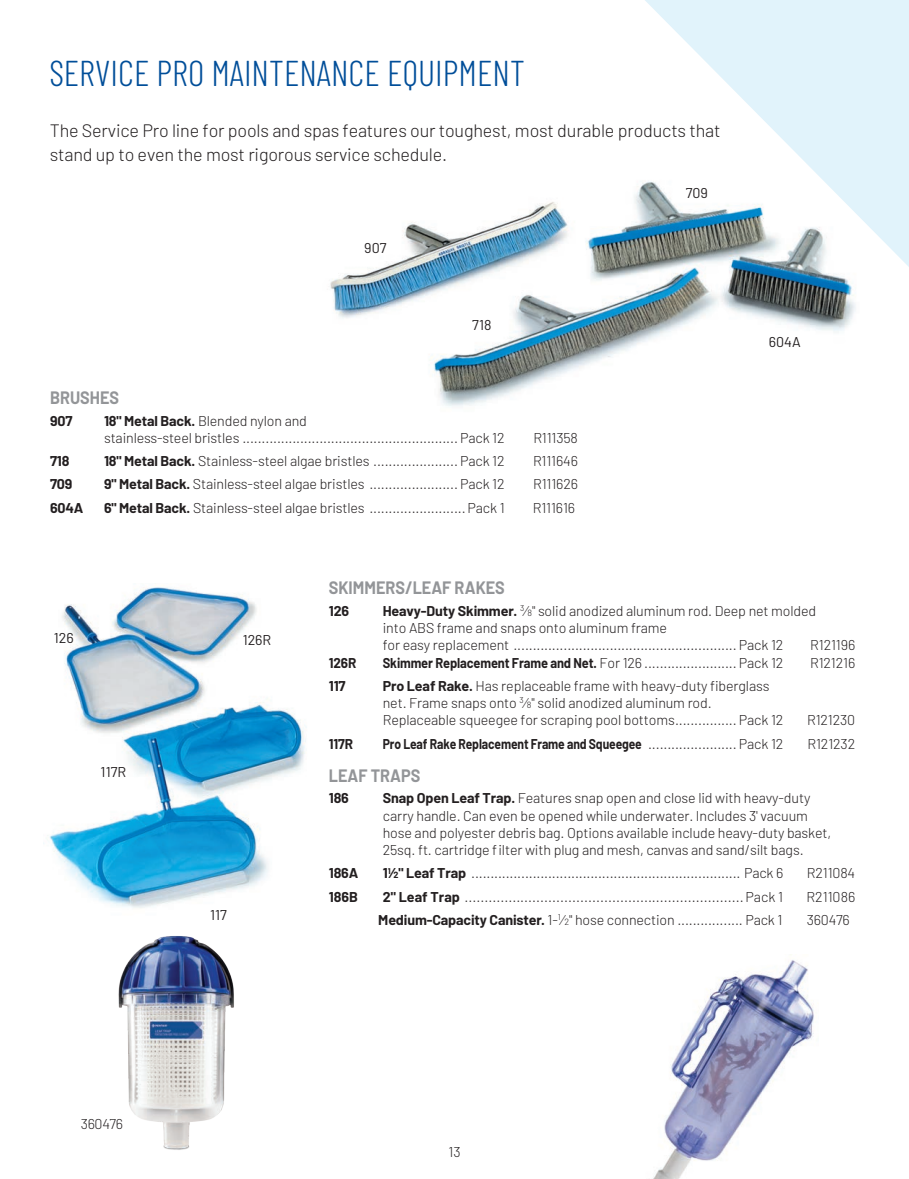
<style>
.page{position:relative;width:909px;height:1179px;background:#fff}
.page>*{position:absolute;margin:0;border:0;box-sizing:border-box;transform-origin:0 0}
.t1{font:300 36px "Barlow Condensed";color:#014e99}
.t2{font:300 18px/24px "Barlow";letter-spacing:-.01em;color:#231f20}
.Gray_Subhead{font:700 18px "Barlow";color:#939598;scale:.9 1}
.t3{font:300 14.25px/17.2px "Barlow";letter-spacing:-.01em;color:#231f20}
.t4{font:700 14.25px "Barlow";letter-spacing:-.01em;color:#231f20;scale:.85 1}
.t5{font:700 14.25px "Barlow";letter-spacing:-.01em;color:#231f20}
.Number_Labels{font:14.25px "Barlow";color:#231f20}
.t6{font:700 14.25px "Barlow";letter-spacing:-.01em;color:#231f20;scale:.95 1}
.s1{font-weight:700}
.s2{font-size:9px}
.s3{font-weight:300}
.s4{font-weight:700;font-size:9px}
</style>
<div class="page">
<img style="left:433px;top:227px;width:423px;height:179px">
<img style="left:330px;top:202px;width:256px;height:123px">
<img style="left:653px;top:960px;width:161px;height:219px">
<img style="left:43px;top:587px;width:264px;height:321px">
<img style="left:118px;top:936px;width:116px;height:214px">
<svg style="left:627px;top:0;width:282px;height:284px"></svg>
<p class="t1" style="left:50px;top:47px;width:477px">SERVICE PRO MAINTENANCE EQUIPMENT</p>
<p class="t2" style="left:50px;top:117px;width:672px">The Service Pro line for pools and spas features our toughest, most durable products that stand up to even the most rigorous service schedule.</p>
<p class="Number_Labels" style="left:364px;top:237px;width:24px">907</p>
<p class="Number_Labels" style="left:472px;top:315px;width:21px">718</p>
<p class="Gray_Subhead" style="left:50px;top:384px;width:78px">BRUSHES</p>
<p class="t5" style="left:50px;top:410px;width:24px">907</p>
<p class="t3" style="left:104px;top:411px;width:402px"><span class="s1">18" Metal Back.</span> Blended nylon and<br>stainless-steel bristles ........................................................ Pack 12</p>
<p class="t3" style="left:533px;top:428px;width:46px">R111358</p>
<p class="t5" style="left:50px;top:450px;width:21px">718</p>
<p class="t3" style="left:104px;top:451px;width:402px"><span class="s1">18" Metal Back.</span> Stainless-steel algae bristles ...................... Pack 12</p>
<p class="t3" style="left:533px;top:451px;width:46px">R111646</p>
<p class="t5" style="left:50px;top:474px;width:24px">709</p>
<p class="t3" style="left:104px;top:475px;width:402px"><span class="s1">9" Metal Back.</span> Stainless-steel algae bristles ....................... Pack 12</p>
<p class="t3" style="left:533px;top:475px;width:46px">R111626</p>
<p class="t5" style="left:50px;top:497px;width:35px">604A</p>
<p class="t3" style="left:104px;top:498px;width:402px"><span class="s1">6" Metal Back.</span> Stainless-steel algae bristles .........................Pack 1</p>
<p class="t3" style="left:533px;top:498px;width:44px">R111616</p>
<p class="Number_Labels" style="left:686px;top:183px;width:24px">709</p>
<p class="Number_Labels" style="left:769px;top:332px;width:33px">604A</p>
<p class="Number_Labels" style="left:54px;top:628px;width:21px">126</p>
<p class="Number_Labels" style="left:243px;top:629px;width:30px">126R</p>
<p class="Number_Labels" style="left:101px;top:762px;width:27px">117R</p>
<p class="Number_Labels" style="left:210px;top:904px;width:18px">117</p>
<p class="Gray_Subhead" style="left:329px;top:574px;width:197px">SKIMMERS/LEAF RAKES</p>
<p class="t5" style="left:329px;top:600px;width:22px">126</p>
<p class="t3" style="left:383px;top:601px;width:435px"><span class="s1">Heavy-Duty Skimmer.</span> <sup>3</sup>⁄<span class="s2">8</span>" solid anodized aluminum rod. Deep net molded into ABS frame and snaps onto aluminum frame<br>for easy replacement .......................................................... Pack 12</p>
<p class="t3" style="left:810px;top:636px;width:46px">R121196</p>
<p class="t6" style="left:329px;top:652px;width:30px">126R</p>
<p class="t3" style="left:383px;top:653px;width:402px"><span class="s1">Skimmer Replacement Frame and Net.</span> For 126 ........................ Pack 12</p>
<p class="t3" style="left:810px;top:653px;width:47px">R121216</p>
<p class="t5" style="left:329px;top:675px;width:18px">117</p>
<p class="t3" style="left:383px;top:676px;width:388px"><span class="s1">Pro Leaf Rake.</span> Has replaceable frame with heavy-duty fiberglass</p>
<p class="t3" style="left:383px;top:693px;width:330px">net. Frame snaps onto <sup>3</sup>⁄<span class="s2">8</span>" solid anodized aluminum rod.</p>
<p class="t3" style="left:383px;top:711px;width:402px">Replaceable squeegee for scraping pool bottoms................ Pack 12</p>
<p class="t3" style="left:807px;top:711px;width:50px">R121230</p>
<p class="t6" style="left:329px;top:733px;width:27px">117R</p>
<p class="t4" style="left:383px;top:733px;width:473px">Pro Leaf Rake Replacement Frame and Squeegee <span class="s3">....................... Pack 12</span></p>
<p class="t3" style="left:808px;top:734px;width:49px">R121232</p>
<p class="Gray_Subhead" style="left:329px;top:762px;width:103px">LEAF TRAPS</p>
<p class="t5" style="left:329px;top:788px;width:22px">186</p>
<p class="t3" style="left:383px;top:789px;width:450px"><span class="s1">Snap Open Leaf Trap.</span> Features snap open and close lid with heavy-duty carry handle. Can even be opened while underwater. Includes 3' vacuum hose and polyester debris bag. Options available include heavy-duty basket, 25sq. ft. cartridge filter with plug and mesh, canvas and sand/silt bags.</p>
<p class="t5" style="left:329px;top:863px;width:31px">186A</p>
<p class="t3" style="left:383px;top:864px;width:402px"><span class="s1">1</span><sup>1</sup><span class="s1">⁄</span><span class="s4">2</span><span class="s1">" Leaf Trap</span> ...................................................................... Pack 6</p>
<p class="t3" style="left:807px;top:864px;width:50px">R211084</p>
<p class="t5" style="left:329px;top:886px;width:31px">186B</p>
<p class="t3" style="left:383px;top:887px;width:402px"><span class="s1">2" Leaf Trap</span> ......................................................................Pack 1</p>
<p class="t3" style="left:806px;top:887px;width:50px">R211086</p>
<p class="t3" style="left:378px;top:910px;width:406px"><span class="s1">Medium-Capacity Canister.</span> 1-<sup>1</sup>⁄<span class="s2">2</span>" hose connection ................. Pack 1</p>
<p class="t3" style="left:807px;top:910px;width:45px">360476</p>
<p class="t3" style="left:81px;top:1114px;width:44px">360476</p>
<p class="t3" style="left:448px;top:1142px;width:14px">13</p>
</div>
